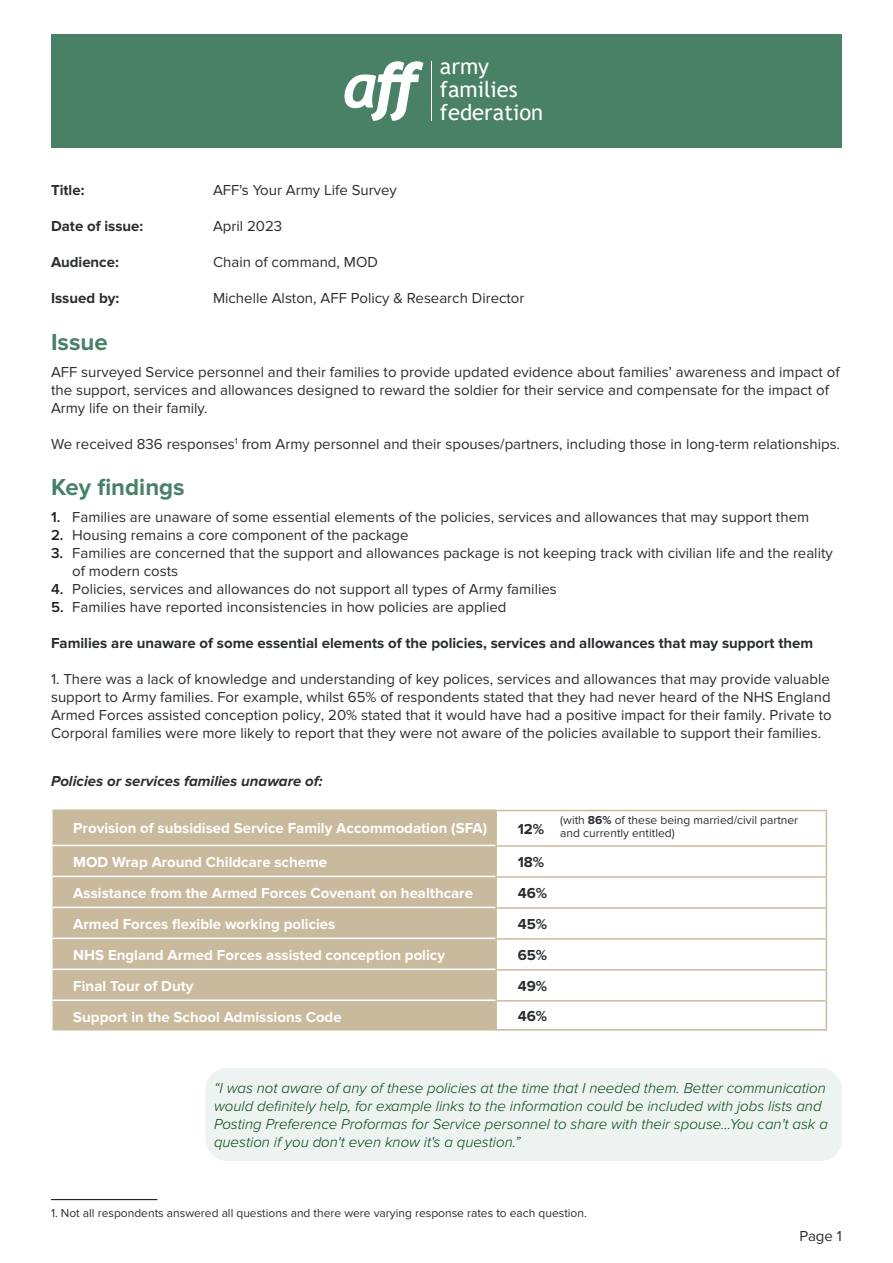
<style>
.page{position:relative;width:893px;height:1263px;background:#fff}
.page>*{position:absolute;margin:0;border:0;box-sizing:border-box;transform-origin:0 0}
.t1{font:700 24px "Proxima Nova";color:#488166}
.t2{font:22.05px/23.1px "Trebuchet MS";color:#fff}
.t3{font:15px/18px "Proxima Nova";color:#2a2e31}
.t4{font:italic 300 15px/18px "Proxima Nova";color:#004710}
.t5{font:700 15px/30.9px "Proxima Nova";color:#fff}
.t6{font:700 15px/30.8px "Proxima Nova";color:#2a2e31}
.t7{font:italic 700 15px "Proxima Nova";color:#2a2e31}
.t8{font:12px/13.5px "Proxima Nova";color:#2a2e31}
.s1{font-weight:600;color:#231f20}
.s2{font-weight:700}
</style>
<div class="page">
<hr style="left:51px;top:1199px;width:106px;height:1px;background:#000">
<div style="left:53px;top:809px;width:442px;height:221px;background:#c9ba9e"></div>
<hr style="left:53px;top:845px;width:447px;height:1px;background:#fff">
<hr style="left:53px;top:876px;width:447px;height:1px;background:#fff">
<hr style="left:53px;top:907px;width:447px;height:1px;background:#fff">
<hr style="left:53px;top:937px;width:447px;height:2px;background:#fff">
<hr style="left:53px;top:968px;width:447px;height:2px;background:#fff">
<hr style="left:53px;top:999px;width:447px;height:2px;background:#fff">
<div style="left:206px;top:1068px;width:636px;height:93px;background:#edf3f0;border-radius:21px"></div>
<div style="left:51px;top:34px;width:791px;height:114px;background:#488166"></div>
<hr style="left:431px;top:61px;width:1px;height:60px;background:#fff">
<svg style="left:344px;top:61px;width:79px;height:60px"></svg>
<hr style="left:495px;top:810px;width:332px;height:1px;background:#caba9f">
<hr style="left:495px;top:811px;width:2px;height:35px;background:#caba9f">
<hr style="left:826px;top:811px;width:1px;height:35px;background:#caba9f">
<hr style="left:495px;top:846px;width:2px;height:31px;background:#caba9f">
<hr style="left:826px;top:846px;width:1px;height:31px;background:#caba9f">
<hr style="left:495px;top:877px;width:2px;height:31px;background:#caba9f">
<hr style="left:826px;top:877px;width:1px;height:31px;background:#caba9f">
<hr style="left:495px;top:908px;width:2px;height:31px;background:#caba9f">
<hr style="left:826px;top:908px;width:1px;height:31px;background:#caba9f">
<hr style="left:495px;top:939px;width:2px;height:31px;background:#caba9f">
<hr style="left:826px;top:939px;width:1px;height:31px;background:#caba9f">
<hr style="left:495px;top:970px;width:2px;height:31px;background:#caba9f">
<hr style="left:826px;top:970px;width:1px;height:31px;background:#caba9f">
<hr style="left:495px;top:1001px;width:2px;height:28px;background:#caba9f">
<svg style="left:826px;top:1001px;width:1px;height:28px"></svg>
<hr style="left:495px;top:1029px;width:332px;height:1px;background:#caba9f">
<hr style="left:497px;top:845px;width:329px;height:2px;background:#caba9f">
<hr style="left:497px;top:876px;width:329px;height:2px;background:#caba9f">
<hr style="left:497px;top:907px;width:329px;height:2px;background:#caba9f">
<hr style="left:497px;top:938px;width:329px;height:2px;background:#caba9f">
<hr style="left:497px;top:969px;width:329px;height:2px;background:#caba9f">
<hr style="left:497px;top:1000px;width:329px;height:1px;background:#caba9f">
<h2 class="t2" style="left:440px;top:56px;width:105px">army families federation</h2>
<p class="t6" style="left:51px;top:175px;width:35px">Title:</p>
<p class="t3" style="left:213px;top:182px;width:185px">AFF's Your Army Life Survey</p>
<p class="t6" style="left:51px;top:211px;width:94px">Date of issue:</p>
<p class="t3" style="left:213px;top:218px;width:71px">April 2023</p>
<p class="t6" style="left:51px;top:247px;width:69px">Audience:</p>
<p class="t3" style="left:213px;top:254px;width:166px">Chain of command, MOD</p>
<p class="t6" style="left:51px;top:283px;width:70px">Issued by:</p>
<p class="t3" style="left:213px;top:290px;width:313px">Michelle Alston, AFF Policy &amp; Research Director</p>
<h1 class="t1" style="left:51px;top:331px;width:58px">Issue</h1>
<p class="t3" style="left:51px;top:363px;width:790px">AFF surveyed Service personnel and their families to provide updated evidence about families’ awareness and impact of the support, services and allowances designed to reward the soldier for their service and compensate for the impact of<br>Army life on their family.</p>
<p class="t3" style="left:51px;top:435px;width:791px">We received 836 responses<sup>1</sup> from Army personnel and their spouses/partners, including those in long-term relationships.</p>
<h1 class="t1" style="left:51px;top:477px;width:135px">Key findings</h1>
<p class="t3" style="left:51px;top:509px;width:760px"><span class="s1">1.</span> Families are unaware of some essential elements of the policies, services and allowances that may support them</p>
<p class="t3" style="left:51px;top:527px;width:359px"><span class="s1">2.</span> Housing remains a core component of the package</p>
<p class="t3" style="left:72px;top:545px;width:762px;text-indent:-21px"><span class="s1">3.</span> Families are concerned that the support and allowances package is not keeping track with civilian life and the reality of modern costs</p>
<p class="t3" style="left:51px;top:581px;width:507px"><span class="s1">4.</span> Policies, services and allowances do not support all types of Army families</p>
<p class="t3" style="left:51px;top:599px;width:457px"><span class="s1">5.</span> Families have reported inconsistencies in how policies are applied</p>
<p class="t6" style="left:51px;top:629px;width:764px">Families are unaware of some essential elements of the policies, services and allowances that may support them</p>
<p class="t3" style="left:51px;top:671px;width:782px;text-align:justify">1. There was a lack of knowledge and understanding of key polices, services and allowances that may provide valuable support to Army families. For example, whilst 65% of respondents stated that they had never heard of the NHS England Armed Forces assisted conception policy, 20% stated that it would have had a positive impact for their family. Private to Corporal families were more likely to report that they were not aware of the policies available to support their families.</p>
<p class="t7" style="left:51px;top:774px;width:273px">Policies or services families unaware of:</p>
<p class="t5" style="left:73px;top:813px;width:415px">Provision of subsidised Service Family Accommodation (SFA)</p>
<p class="t5" style="left:73px;top:847px;width:401px">MOD Wrap Around Childcare scheme<br>Assistance from the Armed Forces Covenant on healthcare Armed Forces flexible working policies<br>NHS England Armed Forces assisted conception policy Final Tour of Duty<br>Support in the School Admissions Code</p>
<p class="t6" style="left:518px;top:815px;width:28px">12%</p>
<p class="t6" style="left:518px;top:848px;width:31px">18%<br>46%<br>45%<br>65%<br>49%<br>46%</p>
<p class="t8" style="left:560px;top:814px;width:239px">(with <span class="s2">86%</span> of these being married/civil partner and currently entitled)</p>
<p class="t4" style="left:214px;top:1080px;width:615px">“I was not aware of any of these policies at the time that I needed them. Better communication would definitely help, for example links to the information could be included with jobs lists and Posting Preference Proformas for Service personnel to share with their spouse...You can't ask a question if you don't even know it's a question.”</p>
<p class="t8" style="left:51px;top:1207px;width:537px">1. Not all respondents answered all questions and there were varying response rates to each question.</p>
<p class="t3" style="left:799px;top:1228px;width:44px">Page 1</p>
</div>
